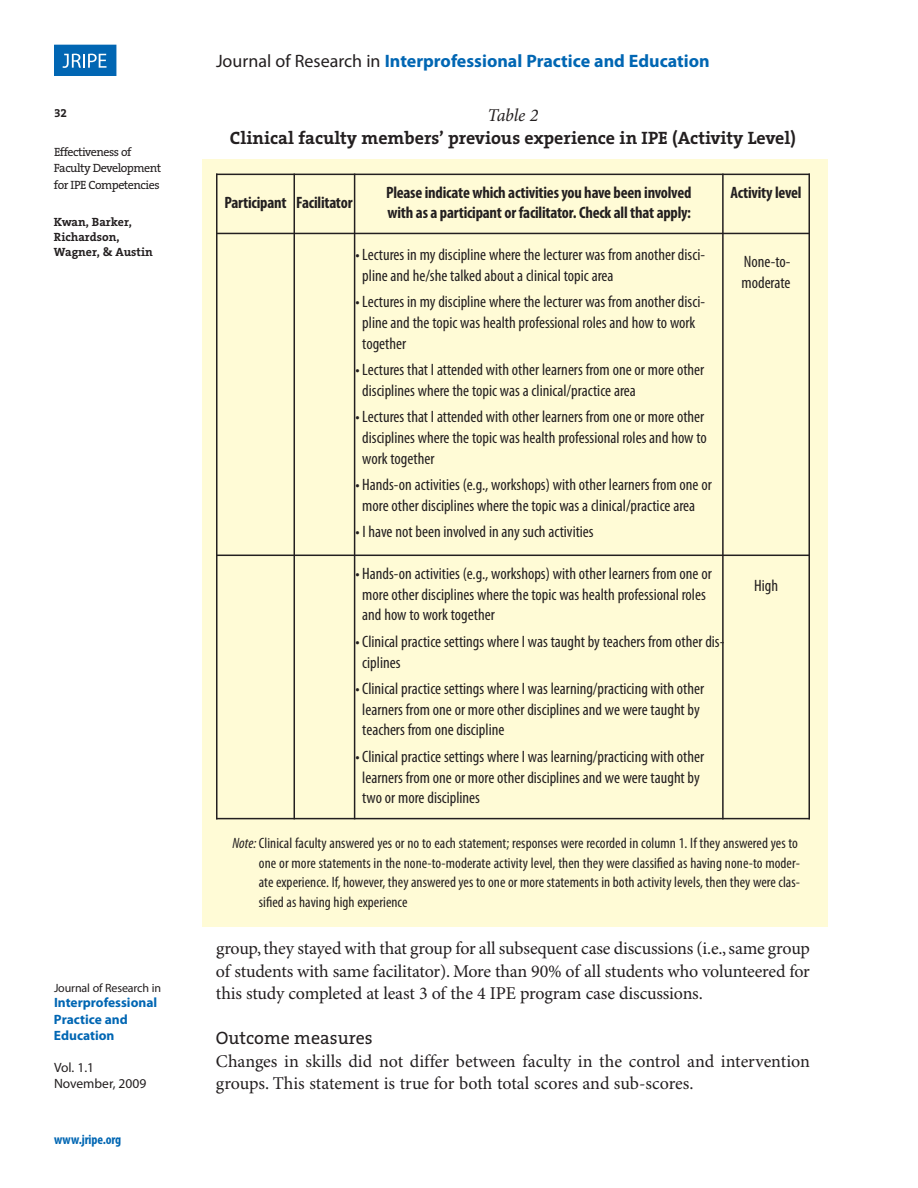
<style>
.page{position:relative;width:918px;height:1188px;background:#fff}
.page>*{position:absolute;margin:0;border:0;box-sizing:border-box;transform-origin:0 0}
.t1{font:18px/22.5px "Minion Pro";letter-spacing:-.005em;color:#231f20;text-align:justify}
.t2{font:700 18px "The Serif B7";color:#231f20}
.t3{font:700 18px "Myriad Pro";color:#0166b3}
.t4{font:18px "The Serif B5 Plain";color:#231f20}
.t5{font:italic 18px "Minion Pro";letter-spacing:-.015em;color:#231f20}
.t6{font:condensed 16.5px/20.9px "Myriad Pro";color:#231f20}
.t7{font:700 condensed 16.5px/20.9px "Myriad Pro";letter-spacing:-.015em;color:#231f20}
.t8{font:condensed 15px/19.5px "Myriad Pro";letter-spacing:.005em;color:#231f20}
.t9{font:700 13.5px/16.2px "Myriad Pro";color:#0166b3}
.t10{font:13.5px/16.2px "Myriad Pro";color:#231f20}
.t11{font:700 condensed 13.5px "Myriad Pro";letter-spacing:-.01em;color:#0166b3}
.t12{font:12px/16.5px "The Serif B5 Plain";letter-spacing:-.04em;color:#231f20}
.t13{font:700 12px/15px "The Serif B7";color:#231f20}
.t14{font:12px "Myriad Pro";letter-spacing:-.01em;color:#231f20}
.s1{font-weight:400;color:#231f20}
.s2{font-style:italic}
</style>
<div class="page">
<div style="left:202px;top:159px;width:626px;height:768px;background:#fffbd6"></div>
<svg style="left:54px;top:44px;width:62px;height:31px"></svg>
<div style="left:55px;top:45px;width:61px;height:30px;background:#0166b3"></div>
<svg style="left:63px;top:54px;width:44px;height:14px"></svg>
<hr style="left:216px;top:174px;width:2px;height:645px;background:#231f20">
<hr style="left:294px;top:174px;width:1px;height:645px;background:#231f20">
<hr style="left:354px;top:174px;width:1px;height:645px;background:#231f20">
<hr style="left:722px;top:174px;width:2px;height:645px;background:#231f20">
<hr style="left:808px;top:174px;width:2px;height:645px;background:#231f20">
<hr style="left:216px;top:174px;width:594px;height:1px;background:#231f20">
<hr style="left:216px;top:233px;width:594px;height:1px;background:#231f20">
<hr style="left:216px;top:555px;width:594px;height:1px;background:#231f20">
<hr style="left:216px;top:818px;width:594px;height:1px;background:#231f20">
<p class="t13" style="left:54px;top:106px;width:14px">32</p>
<p class="t12" style="left:54px;top:144px;width:109px">Effectiveness of<br>Faculty Development for IPE Competencies</p>
<p class="t13" style="left:54px;top:215px;width:100px">Kwan, Barker,<br>Richardson,<br>Wagner, &amp; Austin</p>
<p class="t14" style="left:54px;top:983px;width:109px">Journal of Research in</p>
<p class="t9" style="left:54px;top:996px;width:105px">Interprofessional<br>Practice and<br>Education</p>
<p class="t10" style="left:54px;top:1061px;width:94px">Vol. 1.1<br>November, 2009</p>
<p class="t11" style="left:54px;top:1135px;width:69px">www.jripe.org</p>
<p class="t3" style="left:216px;top:54px;width:495px"><span class="s1">Journal of Research in</span> Interprofessional Practice and Education</p>
<p class="t5" style="left:488px;top:108px;width:52px">Table 2</p>
<p class="t2" style="left:230px;top:128px;width:568px">Clinical faculty members’ previous experience in IPE (Activity Level)</p>
<p class="t7" style="left:224px;top:194px;width:130px">Participant Facilitator</p>
<p class="t7" style="left:386px;top:183px;width:307px">Please indicate which activities you have been involved with as a participant or facilitator. Check all that apply:</p>
<p class="t7" style="left:730px;top:183px;width:73px">Activity level</p>
<p class="t6" style="left:362px;top:245px;width:344px;text-indent:-7px">• Lectures in my discipline where the lecturer was from another disci&shy;pline and he/she talked about a clinical topic area</p>
<p class="t6" style="left:362px;top:292px;width:344px;text-indent:-7px">• Lectures in my discipline where the lecturer was from another disci&shy;pline and the topic was health professional roles and how to work together</p>
<p class="t6" style="left:362px;top:360px;width:344px;text-indent:-7px">• Lectures that I attended with other learners from one or more other disciplines where the topic was a clinical/practice area</p>
<p class="t6" style="left:362px;top:408px;width:346px;text-indent:-7px">• Lectures that I attended with other learners from one or more other disciplines where the topic was health professional roles and how to work together</p>
<p class="t6" style="left:355px;top:475px;width:358px;text-align:center">• Hands-on activities (e.g., workshops) with other learners from one or more other disciplines where the topic was a clinical/practice area</p>
<p class="t6" style="left:355px;top:523px;width:240px">• I have not been involved in any such activities</p>
<p class="t6" style="left:742px;top:253px;width:51px">None-to&shy;moderate</p>
<p class="t6" style="left:362px;top:564px;width:351px;text-indent:-7px">• Hands-on activities (e.g., workshops) with other learners from one or more other disciplines where the topic was health professional roles and how to work together</p>
<p class="t6" style="left:362px;top:632px;width:364px;text-indent:-7px">• Clinical practice settings where I was taught by teachers from other dis&shy;ciplines</p>
<p class="t6" style="left:362px;top:679px;width:343px;text-indent:-7px">• Clinical practice settings where I was learning/practicing with other learners from one or more other disciplines and we were taught by teachers from one discipline</p>
<p class="t6" style="left:362px;top:747px;width:343px;text-indent:-7px">• Clinical practice settings where I was learning/practicing with other learners from one or more other disciplines and we were taught by two or more disciplines</p>
<p class="t6" style="left:754px;top:576px;width:25px">High</p>
<p class="t8" style="left:259px;top:835px;width:543px;text-indent:-26px"><span class="s2">Note:</span> Clinical faculty answered yes or no to each statement; responses were recorded in column 1. If they answered yes to one or more statements in the none-to-moderate activity level, then they were classified as having none-to moder&shy;ate experience. If, however, they answered yes to one or more statements in both activity levels, then they were clas&shy;sified as having high experience</p>
<p class="t1" style="left:216px;top:939px;width:596px">group,they stayed with that group for all subsequent case discussions (i.e.,same group of students with same facilitator). More than 90% of all students who volunteered for this study completed at least 3 of the 4 IPE program case discussions.</p>
<p class="t4" style="left:216px;top:1029px;width:158px">Outcome measures</p>
<p class="t1" style="left:216px;top:1051px;width:596px">Changes in skills did not differ between faculty in the control and intervention groups. This statement is true for both total scores and sub-scores.</p>
</div>
